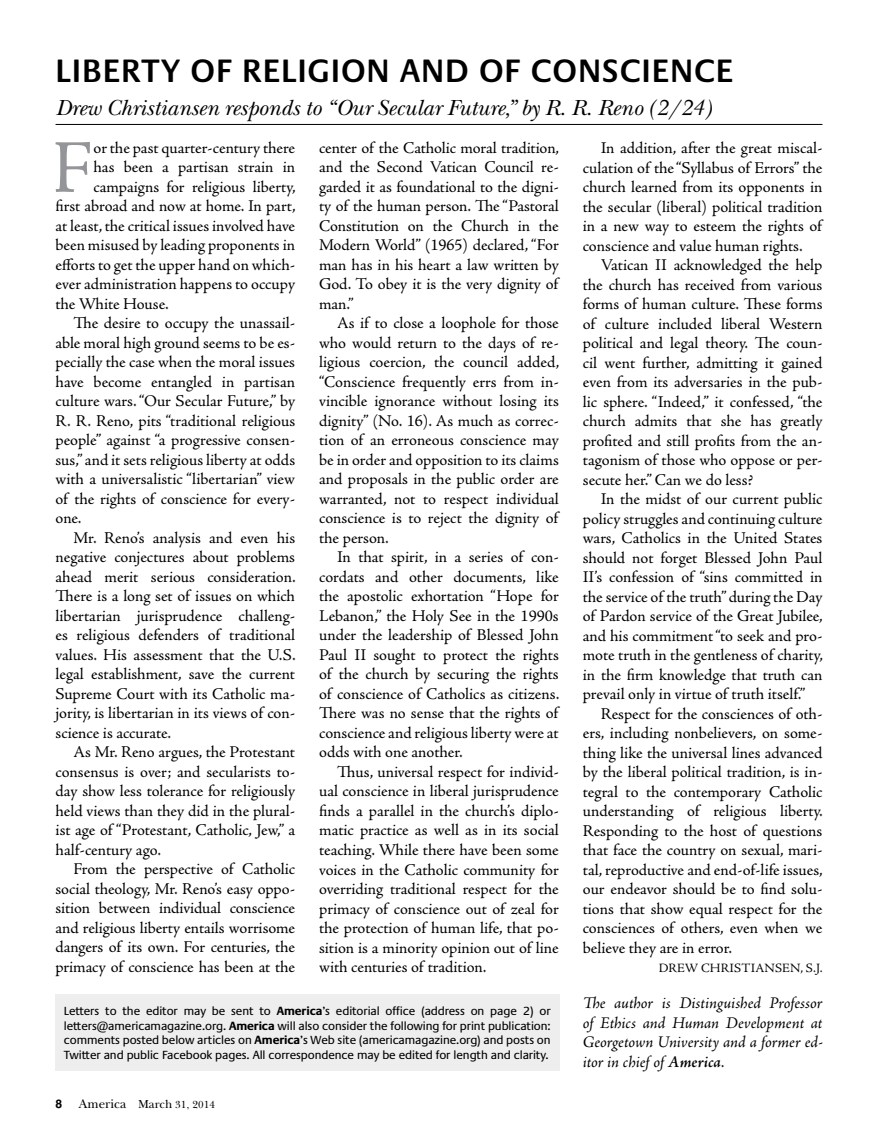
<style>
.page{position:relative;width:878px;height:1134px;background:#fff}
.page>*{position:absolute;margin:0;border:0;box-sizing:border-box;transform-origin:0 0}
.t1{font:76.2px "Adobe Jenson Pro";color:#939598}
.t2{font:600 33px "Praxis LT Pro";letter-spacing:.025em;color:#000}
.t3{font:italic 22.5px "New Baskerville ITC";color:#000}
.t4{font:16.5px/19.5px "Adobe Jenson Pro";letter-spacing:-.005em;color:#000;text-align:justify}
.t5{font:italic 16.5px/19.5px "Adobe Jenson Pro";letter-spacing:-.005em;color:#000;text-align:justify}
.t6{font:12.75px "Adobe Jenson Pro";color:#000}
.t7{font:12.75px "New Baskerville ITC";letter-spacing:-.005em;color:#000}
.t8{font:12px/14.4px "Praxis LT Pro";letter-spacing:-.01em;color:#000;text-align:justify}
.s1{font-weight:600}
.s2{font-weight:700}
.s3{font-family:"Helvetica LT Std";font-weight:700;font-size:12px}
.s4{font-size:12px}
.s5{font-size:10.5px}
</style>
<div class="page">
<hr style="left:56px;top:124px;width:766px;height:1px;background:#000">
<div style="left:55px;top:994px;width:504px;height:77px;background:#eeeeef"></div>
<h2 class="t2" style="left:56px;top:51px;width:679px">LI BERTY OF RELIGION AND OF CONSCI ENCE</h2>
<h3 class="t3" style="left:56px;top:94px;width:657px">Drew Christiansen responds to “Our Secular Future,” by R. R. Reno (2/24)</h3>
<h1 class="t1" style="left:52px;top:125px;width:43px">F</h1>
<p class="t4" style="left:93px;top:138px;width:203px">or the past quarter-century there</p>
<p class="t4" style="left:319px;top:138px;width:242px">center of the Catholic moral tradition, and the Second Vatican Council re&shy;garded it as foundational to the digni&shy;ty of the human person. The “Pastoral Constitution on the Church in the Modern World” (1965) declared, “For man has in his heart a law written by God. To obey it is the very dignity of man.”</p>
<p class="t4" style="left:319px;top:314px;width:242px;text-indent:18px">As if to close a loophole for those who would return to the days of re&shy;ligious coercion, the council added, “Conscience frequently errs from in&shy;vincible ignorance without losing its dignity” (No. 16). As much as correc&shy;tion of an erroneous conscience may be in order and opposition to its claims and proposals in the public order are warranted, not to respect individual conscience is to reject the dignity of the person.</p>
<p class="t4" style="left:319px;top:548px;width:242px;text-indent:18px">In that spirit, in a series of con&shy;cordats and other documents, like the apostolic exhortation “Hope for Lebanon,” the Holy See in the 1990s under the leadership of Blessed John Paul II sought to protect the rights of the church by securing the rights of conscience of Catholics as citizens.<br>There was no sense that the rights of conscience and religious liberty were at odds with one another.</p>
<p class="t4" style="left:319px;top:762px;width:241px;text-indent:18px">Thus, universal respect for individ&shy;ual conscience in liberal jurisprudence finds a parallel in the church’s diplo&shy;matic practice as well as in its social teaching. While there have been some voices in the Catholic community for overriding traditional respect for the primacy of conscience out of zeal for the protection of human life, that po&shy;sition is a minority opinion out of line with centuries of tradition.</p>
<p class="t4" style="left:583px;top:138px;width:242px;text-indent:18px">In addition, after the great miscal&shy;culation of the “Syllabus of Errors” the church learned from its opponents in the secular (liberal) political tradition in a new way to esteem the rights of conscience and value human rights.</p>
<p class="t4" style="left:583px;top:255px;width:241px;text-indent:18px">Vatican II acknowledged the help the church has received from various forms of human culture. These forms of culture included liberal Western political and legal theory. The coun&shy;cil went further, admitting it gained even from its adversaries in the pub&shy;lic sphere. “Indeed,” it confessed, “the church admits that she has greatly profited and still profits from the an&shy;tagonism of those who oppose or per&shy;secute her.” Can we do less?</p>
<p class="t4" style="left:583px;top:489px;width:242px;text-indent:18px">In the midst of our current public policy struggles and continuing culture wars, Catholics in the United States should not forget Blessed John Paul II’s confession of “sins committed in the service of the truth” during the Day of Pardon service of the Great Jubilee, and his commitment “to seek and pro&shy;mote truth in the gentleness of charity, in the firm knowledge that truth can prevail only in virtue of truth itself.”</p>
<p class="t4" style="left:583px;top:704px;width:241px;text-indent:18px">Respect for the consciences of oth&shy;ers, including nonbelievers, on some&shy;thing like the universal lines advanced by the liberal political tradition, is in&shy;tegral to the contemporary Catholic understanding of religious liberty.<br>Responding to the host of questions that face the country on sexual, mari&shy;tal, reproductive and end-of-life issues, our endeavor should be to find solu&shy;tions that show equal respect for the consciences of others, even when we believe they are in error.</p>
<p class="t6" style="left:658px;top:961px;width:21px">Drew</p>
<p class="t6" style="left:701px;top:961px;width:18px">Christiansen</p>
<p class="t6" style="left:800px;top:961px;width:24px">, S.J.</p>
<p class="t5" style="left:582px;top:994px;width:241px">The author is Distinguished Professor of Ethics and Human Development at Georgetown University and a former ed&shy;itor in chief of <span class="s1">America</span>.</p>
<p class="t4" style="left:93px;top:158px;width:203px">has been a partisan strain in</p>
<p class="t4" style="left:93px;top:177px;width:204px">campaigns for religious liberty,</p>
<p class="t4" style="left:55px;top:197px;width:241px">first abroad and now at home. In part,</p>
<p class="t4" style="left:55px;top:216px;width:241px">at least, the critical issues involved have</p>
<p class="t4" style="left:55px;top:236px;width:241px">been misused by leading proponents in</p>
<p class="t4" style="left:55px;top:255px;width:241px">efforts to get the upper hand on which-</p>
<p class="t4" style="left:55px;top:275px;width:241px">ever administration happens to occupy</p>
<p class="t4" style="left:55px;top:294px;width:115px">the White House.</p>
<p class="t4" style="left:73px;top:314px;width:223px">The desire to occupy the unassail-</p>
<p class="t4" style="left:55px;top:333px;width:241px">able moral high ground seems to be es-</p>
<p class="t4" style="left:55px;top:353px;width:241px">pecially the case when the moral issues</p>
<p class="t4" style="left:55px;top:372px;width:241px">have become entangled in partisan</p>
<p class="t4" style="left:55px;top:392px;width:241px">culture wars. “Our Secular Future,” by</p>
<p class="t4" style="left:55px;top:411px;width:241px">R. R. Reno, pits “traditional religious</p>
<p class="t4" style="left:55px;top:431px;width:241px">people” against “a progressive consen-</p>
<p class="t4" style="left:55px;top:450px;width:241px">sus,” and it sets religious liberty at odds</p>
<p class="t4" style="left:55px;top:470px;width:241px">with a universalistic “libertarian” view</p>
<p class="t4" style="left:55px;top:489px;width:241px">of the rights of conscience for every-</p>
<p class="t4" style="left:55px;top:509px;width:28px">one.</p>
<p class="t4" style="left:73px;top:528px;width:223px">Mr. Reno’s analysis and even his</p>
<p class="t4" style="left:55px;top:548px;width:241px">negative conjectures about problems</p>
<p class="t4" style="left:55px;top:567px;width:242px">ahead merit serious consideration.</p>
<p class="t4" style="left:55px;top:587px;width:241px">There is a long set of issues on which</p>
<p class="t4" style="left:55px;top:606px;width:241px">libertarian jurisprudence challeng-</p>
<p class="t4" style="left:55px;top:626px;width:241px">es religious defenders of traditional</p>
<p class="t4" style="left:55px;top:645px;width:241px">values. His assessment that the U.S.</p>
<p class="t4" style="left:55px;top:665px;width:241px">legal establishment, save the current</p>
<p class="t4" style="left:55px;top:684px;width:241px">Supreme Court with its Catholic ma-</p>
<p class="t4" style="left:55px;top:704px;width:241px">jority, is libertarian in its views of con-</p>
<p class="t4" style="left:55px;top:723px;width:117px">science is accurate.</p>
<p class="t4" style="left:73px;top:743px;width:223px">As Mr. Reno argues, the Protestant</p>
<p class="t4" style="left:55px;top:762px;width:241px">consensus is over; and secularists to-</p>
<p class="t4" style="left:55px;top:782px;width:241px">day show less tolerance for religiously</p>
<p class="t4" style="left:55px;top:801px;width:241px">held views than they did in the plural-</p>
<p class="t4" style="left:55px;top:821px;width:241px">ist age of “Protestant, Catholic, Jew,” a</p>
<p class="t4" style="left:55px;top:840px;width:107px">half-century ago.</p>
<p class="t4" style="left:73px;top:860px;width:223px">From the perspective of Catholic</p>
<p class="t4" style="left:55px;top:879px;width:241px">social theology, Mr. Reno’s easy oppo-</p>
<p class="t4" style="left:55px;top:899px;width:241px">sition between individual conscience</p>
<p class="t4" style="left:55px;top:918px;width:241px">and religious liberty entails worrisome</p>
<p class="t4" style="left:55px;top:938px;width:241px">dangers of its own. For centuries, the</p>
<p class="t4" style="left:55px;top:957px;width:241px">primacy of conscience has been at the</p>
<p class="t8" style="left:64px;top:1004px;width:488px">Letters to the editor may be sent to <span class="s2">America</span>’s editorial office (address on page 2) or letters@americamagazine.org. <span class="s2">America</span> will also consider the following for print publication: comments posted below articles on <span class="s2">America</span>’s Web site (americamagazine.org) and posts on Twitter and public Facebook pages. All correspondence may be edited for length and clarity.</p>
<p class="t7" style="left:56px;top:1097px;width:161px"><span class="s3">8</span> America <span class="s4">March</span> <span class="s5">31, 2014</span></p>
</div>
